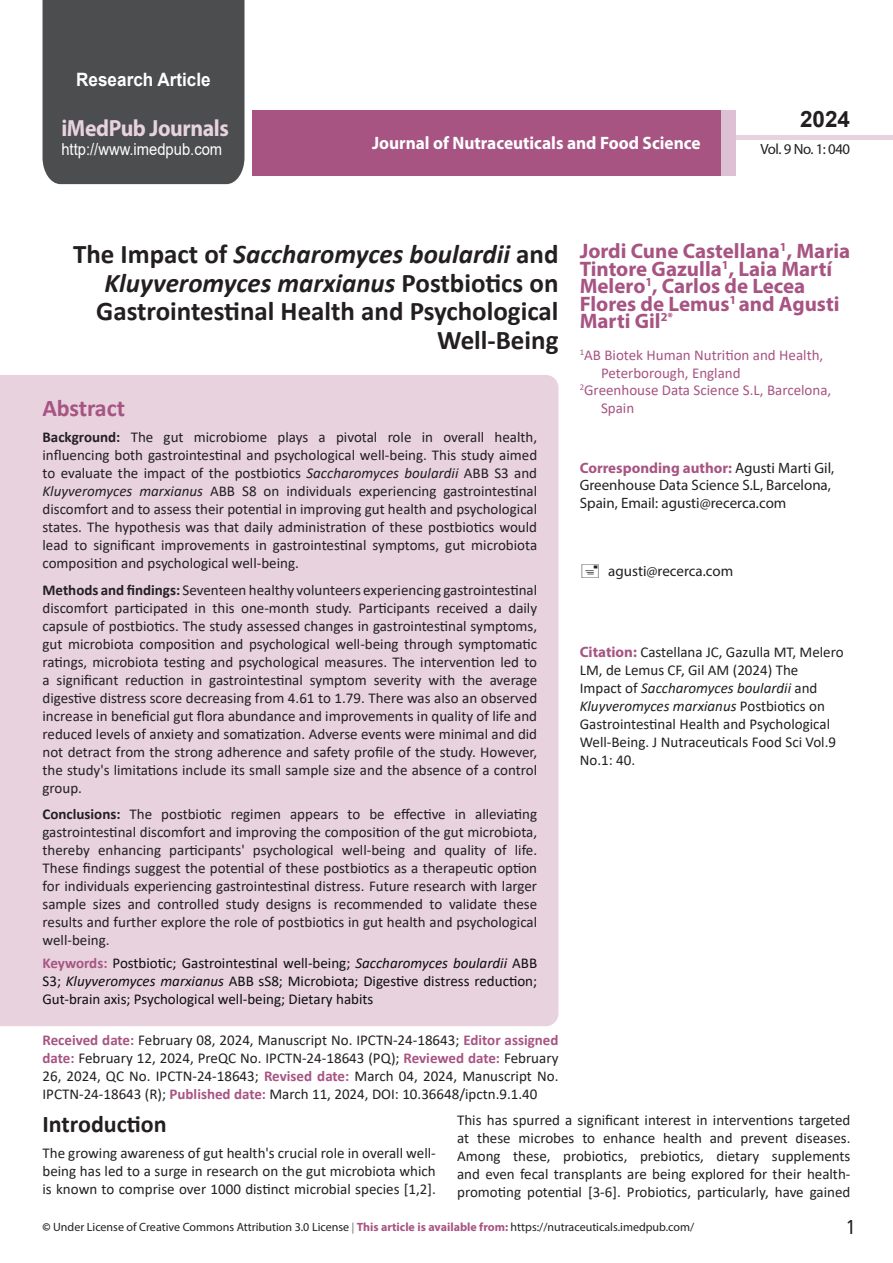
<style>
.page{position:relative;width:893px;height:1263px;background:#fff}
.page>*{position:absolute;margin:0;border:0;box-sizing:border-box;transform-origin:0 0}
.t1{font:700 27px/28.5px "Calibri";color:#231f20;text-align:right}
.t2{font:25.5px "Tunga";color:#231f20}
.side-heading{font:700 24px "Calibri";color:#231f20}
.t3{font:700 24px "Calibri";letter-spacing:-.005em;color:#a75483}
.t4{font:700 23.4px "Myriad Pro";letter-spacing:-.02em;color:#e7d2de;scale:.93 1}
.t5{font:700 22.5px "Arial";color:#231f20}
.t6{font:700 21px/17.4px "Myriad Pro";color:#a75483}
.t7{font:700 18.45px "Arial";color:#fff;scale:.93 1}
.t8{font:700 18px "Myriad Pro";color:#fff;scale:.96 1}
.t9{font:16.5px "Arial";color:#fff;scale:.89 1}
.body_text{font:15px/18px "Calibri";color:#231f20;text-align:justify}
.t10{font:15px/18px "Calibri";color:#0e0e0e;text-align:justify}
.No_Spacing{font:15px/17.7px "Myriad Pro";color:#231f20}
.t11{font:15px/17.4px "Calibri";color:#a75483}
.t12{font:14.85px "Myriad Pro";letter-spacing:-.03em;color:#231f20}
.t13{font:12px "Myriad Pro";color:#231f20}
.s1{font-style:italic}
.s2{font-weight:700}
.s3{font-weight:700;color:#a75483}
.s4{font-family:"Myriad Pro";font-weight:700;color:#a75483}
.s5{font-family:"Times New Roman"}
</style>
<div class="page">
<div style="left:43px;top:0;width:201px;height:184px;background:#4c4d4f"></div>
<div style="left:736px;top:135px;width:157px;height:5px;background:#e7d2de"></div>
<div style="left:720px;top:110px;width:16px;height:66px;background:#ddc1d2"></div>
<div style="left:252px;top:110px;width:469px;height:66px;background:#a75483"></div>
<div style="left:0;top:375px;width:558px;height:651px;background:#e7d2de"></div>
<p class="t7" style="left:76px;top:66px;width:146px">Research Article</p>
<h3 class="t4" style="left:61px;top:113px;width:181px">iMedPub Journals</h3>
<p class="t9" style="left:61px;top:138px;width:182px">http://www.imedpub.com</p>
<p class="t8" style="left:372px;top:132px;width:344px">Journal of Nutraceuticals and Food Science</p>
<h3 class="t5" style="left:800px;top:104px;width:52px">2024</h3>
<p class="t12" style="left:760px;top:140px;width:91px">Vol. 9 No. 1: 040</p>
<p class="t1" style="left:73px;top:240px;width:487px">The Impact of <span class="s1">Saccharomyces boulardii</span> and <span class="s1">Kluyveromyces marxianus</span> Postbiotics on Gastrointestinal Health and Psychological Well-Being</p>
<p class="t3" style="left:43px;top:391px;width:84px">Abstract</p>
<p class="body_text" style="left:43px;top:428px;width:496px"><span class="s2">Background:</span> The gut microbiome plays a pivotal role in overall health, influencing both gastrointestinal and psychological well-being. This study aimed to evaluate the impact of the postbiotics <span class="s1">Saccharomyces boulardii</span> ABB S3 and <span class="s1">Kluyveromyces marxianus</span> ABB S8 on individuals experiencing gastrointestinal discomfort and to assess their potential in improving gut health and psychological states. The hypothesis was that daily administration of these postbiotics would lead to significant improvements in gastrointestinal symptoms, gut microbiota composition and psychological well-being.</p>
<p class="body_text" style="left:43px;top:580px;width:496px"><span class="s2">Methods and findings:</span> Seventeen healthy volunteers experiencing gastrointestinal discomfort participated in this one-month study. Participants received a daily capsule of postbiotics. The study assessed changes in gastrointestinal symptoms, gut microbiota composition and psychological well-being through symptomatic ratings, microbiota testing and psychological measures. The intervention led to a significant reduction in gastrointestinal symptom severity with the average digestive distress score decreasing from 4.61 to 1.79. There was also an observed increase in beneficial gut flora abundance and improvements in quality of life and reduced levels of anxiety and somatization. Adverse events were minimal and did not detract from the strong adherence and safety profile of the study. However, the study's limitations include its small sample size and the absence of a control group.</p>
<p class="body_text" style="left:43px;top:805px;width:496px"><span class="s2">Conclusions:</span> The postbiotic regimen appears to be effective in alleviating gastrointestinal discomfort and improving the composition of the gut microbiota, thereby enhancing participants' psychological well-being and quality of life.<br>These findings suggest the potential of these postbiotics as a therapeutic option for individuals experiencing gastrointestinal distress. Future research with larger sample sizes and controlled study designs is recommended to validate these results and further explore the role of postbiotics in gut health and psychological well-being.</p>
<p class="t10" style="left:43px;top:953px;width:496px"><span class="s3">Keywords:</span> Postbiotic; Gastrointestinal well-being; <span class="s1">Saccharomyces boulardii</span> ABB S3; <span class="s1">Kluyveromyces marxianus</span> ABB sS8; Microbiota; Digestive distress reduction; Gut-brain axis; Psychological well-being; Dietary habits</p>
<p class="body_text" style="left:43px;top:1031px;width:517px"><span class="s3">Received date:</span> February 08, 2024, Manuscript No. IPCTN-24-18643; <span class="s3">Editor assigned date:</span> February 12, 2024, PreQC No. IPCTN-24-18643 (PQ); <span class="s3">Reviewed date:</span> February 26, 2024, QC No. IPCTN-24-18643; <span class="s3">Revised date:</span> March 04, 2024, Manuscript No.<br>IPCTN-24-18643 (R); <span class="s3">Published date:</span> March 11, 2024, DOI: 10.36648/ipctn.9.1.40</p>
<p class="t6" style="left:580px;top:242px;width:272px">Jordi Cune Castellana<sup>1</sup>, Maria<br>Tintore Gazulla<sup>1</sup>, Laia Martí<br>Melero<sup>1</sup>, Carlos de Lecea<br>Flores de Lemus<sup>1</sup> and Agusti<br>Marti Gil<sup>2*</sup></p>
<p class="t11" style="left:601px;top:346px;width:224px;text-indent:-21px"><sup>1</sup>AB Biotek Human Nutrition and Health,<br>Peterborough, England</p>
<p class="t11" style="left:601px;top:381px;width:232px;text-indent:-21px"><sup>2</sup>Greenhouse Data Science S.L, Barcelona,<br>Spain</p>
<p class="No_Spacing" style="left:580px;top:458px;width:256px"><span class="s3">Corresponding author:</span> Agusti Marti Gil,<br>Greenhouse Data Science S.L, Barcelona,<br>Spain, Email: agusti@recerca.com</p>
<p class="No_Spacing" style="left:608px;top:561px;width:126px">agusti@recerca.com</p>
<p class="body_text" style="left:580px;top:643px;width:265px;text-align:left"><span class="s4">Citation:</span> Castellana JC, Gazulla MT, Melero LM, de Lemus CF, Gil AM (2024) The Impact of <span class="s1">Saccharomyces boulardii</span> and <span class="s1">Kluyveromyces marxianus</span> Postbiotics on Gastrointestinal Health and Psychological Well-Being. J Nutraceuticals Food Sci Vol.9<br>No.1: 40.</p>
<p class="side-heading" style="left:43px;top:1107px;width:126px">Introduction</p>
<p class="body_text" style="left:43px;top:1144px;width:395px">The growing awareness of gut health's crucial role in overall well&shy;being has led to a surge in research on the gut microbiota which is known to comprise over 1000 distinct microbial species [1,2].</p>
<p class="body_text" style="left:457px;top:1110px;width:395px">This has spurred a significant interest in interventions targeted at these microbes to enhance health and prevent diseases.<br>Among these, probiotics, prebiotics, dietary supplements and even fecal transplants are being explored for their health&shy;promoting potential [3-6]. Probiotics, particularly, have gained</p>
<p class="t13" style="left:43px;top:1220px;width:653px"><span class="s2">©</span> Under License of Creative Commons Attribution 3.0 License <span class="s5">|</span> <span class="s3">This article is available from:</span> https://nutraceuticals.imedpub.com/</p>
<h2 class="t2" style="left:847px;top:1210px;width:9px">1</h2>
</div>
